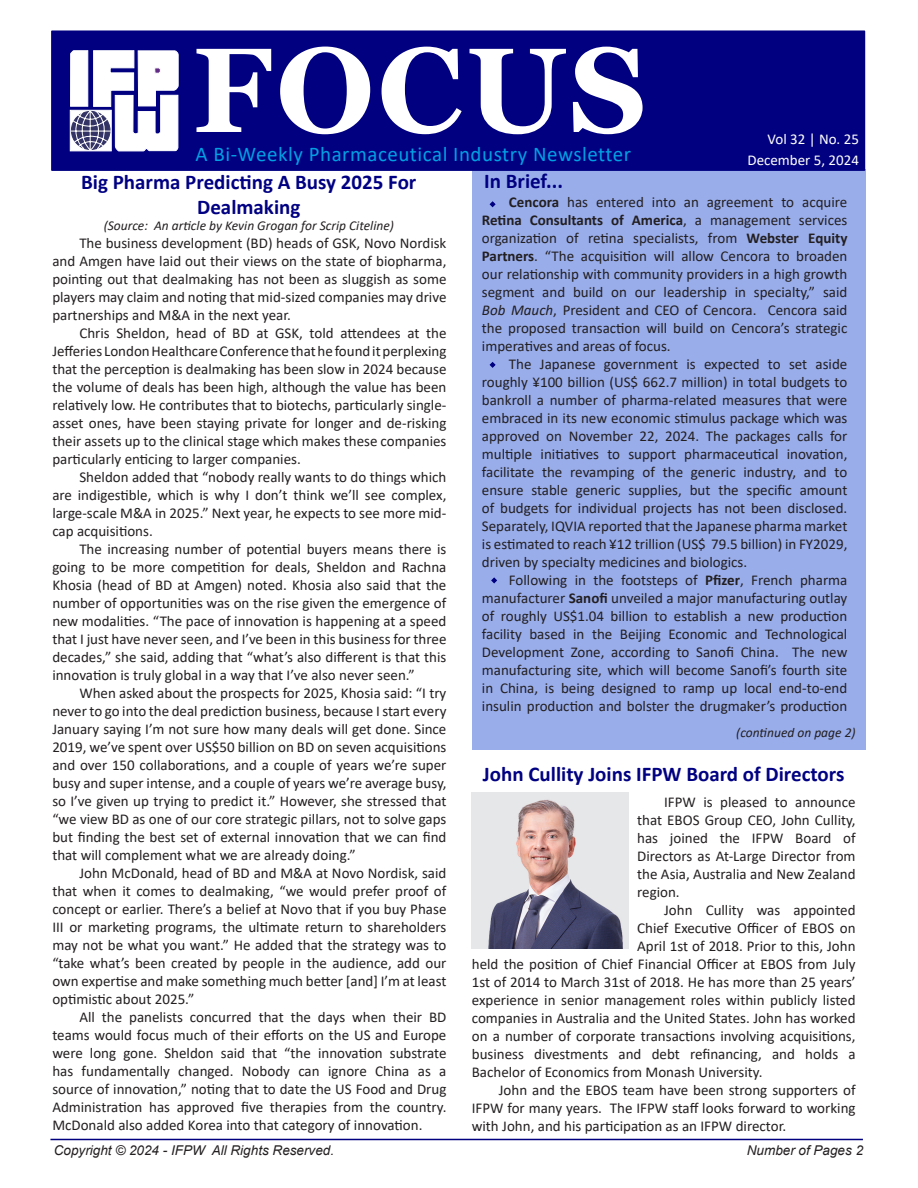
<style>
.page{position:relative;width:918px;height:1188px;background:#fff}
.page>*{position:absolute;margin:0;border:0;box-sizing:border-box;transform-origin:0 0}
.t1{font:700 120px "Georgia";letter-spacing:.025em;color:#fff}
.t2{font:700 21px "Calibri";color:#000082}
.t3{font:21px "Calibri";letter-spacing:.025em;color:#00a1e3}
.t4{font:700 21px "Calibri";color:#000080}
.t5{font:15px/18px "Calibri";color:#231f20;text-align:justify}
.Source{font:15px "Calibri";color:#fff}
.t6{font:italic 13.5px "Calibri";color:#231f20}
.t7{font:italic 13.5px "Arial";color:#231f20}
.s1{font-weight:700}
.s2{font-style:italic}
</style>
<div class="page">
<div style="left:472px;top:169px;width:393px;height:581px;background:#99adeb"></div>
<div style="left:51px;top:30px;width:814px;height:141px;background:#000080;border:2px solid #000080"></div>
<svg style="left:491px;top:577px;width:6px;height:7px"></svg>
<hr style="left:50px;top:1139px;width:813px;height:1px;background:#000080">
<svg style="left:70px;top:50px;width:109px;height:101px;background:#cacae0"></svg>
<svg style="left:489px;top:201px;width:7px;height:7px"></svg>
<svg style="left:489px;top:362px;width:7px;height:6px"></svg>
<img style="left:472px;top:793px;width:156px;height:155px">
<p class="t1" style="left:192px;top:13px;width:456px">FOCUS</p>
<p class="t3" style="left:195px;top:140px;width:437px">A Bi-Weekly Pharmaceutical Industry Newsletter</p>
<p class="Source" style="left:768px;top:128px;width:93px">Vol 32 | No. 25</p>
<p class="Source" style="left:747px;top:149px;width:113px">December 5, 2024</p>
<p class="t2" style="left:81px;top:167px;width:337px">Big Pharma Predicting A Busy 2025 For</p>
<p class="t4" style="left:484px;top:166px;width:80px">In Brief...</p>
<p class="t2" style="left:197px;top:192px;width:105px">Dealmaking</p>
<p class="t6" style="left:104px;top:216px;width:292px">(Source: An article by Kevin Grogan for Scrip Citeline)</p>
<p class="t5" style="left:52px;top:234px;width:396px;text-indent:27px">The business development (BD) heads of GSK, Novo Nordisk and Amgen have laid out their views on the state of biopharma, pointing out that dealmaking has not been as sluggish as some players may claim and noting that mid-sized companies may drive partnerships and M&amp;A in the next year.</p>
<p class="t5" style="left:52px;top:324px;width:396px;text-indent:27px">Chris Sheldon, head of BD at GSK, told attendees at the Jefferies London Healthcare Conference that he found it perplexing that the perception is dealmaking has been slow in 2024 because the volume of deals has been high, although the value has been relatively low. He contributes that to biotechs, particularly single&shy;asset ones, have been staying private for longer and de-risking their assets up to the clinical stage which makes these companies particularly enticing to larger companies.</p>
<p class="t5" style="left:52px;top:468px;width:396px;text-indent:27px">Sheldon added that “nobody really wants to do things which are indigestible, which is why I don’t think we’ll see complex, large-scale M&amp;A in 2025.” Next year, he expects to see more mid&shy;cap acquisitions.</p>
<p class="t5" style="left:52px;top:540px;width:396px;text-indent:27px">The increasing number of potential buyers means there is going to be more competition for deals, Sheldon and Rachna Khosia (head of BD at Amgen) noted. Khosia also said that the number of opportunities was on the rise given the emergence of new modalities. “The pace of innovation is happening at a speed that I just have never seen, and I’ve been in this business for three decades,” she said, adding that “what’s also different is that this innovation is truly global in a way that I’ve also never seen.”</p>
<p class="t5" style="left:52px;top:684px;width:396px;text-indent:27px">When asked about the prospects for 2025, Khosia said: “I try never to go into the deal prediction business, because I start every January saying I’m not sure how many deals will get done. Since 2019, we’ve spent over US$50 billion on BD on seven acquisitions and over 150 collaborations, and a couple of years we’re super busy and super intense, and a couple of years we’re average busy, so I’ve given up trying to predict it.” However, she stressed that “we view BD as one of our core strategic pillars, not to solve gaps but finding the best set of external innovation that we can find that will complement what we are already doing.”</p>
<p class="t5" style="left:52px;top:864px;width:396px;text-indent:27px">John McDonald, head of BD and M&amp;A at Novo Nordisk, said that when it comes to dealmaking, “we would prefer proof of concept or earlier. There’s a belief at Novo that if you buy Phase III or marketing programs, the ultimate return to shareholders may not be what you want.” He added that the strategy was to “take what’s been created by people in the audience, add our own expertise and make something much better [and] I’m at least optimistic about 2025.”</p>
<p class="t5" style="left:52px;top:1008px;width:396px;text-indent:27px">All the panelists concurred that the days when their BD teams would focus much of their efforts on the US and Europe were long gone. Sheldon said that “the innovation substrate has fundamentally changed. Nobody can ignore China as a source of innovation,” noting that to date the US Food and Drug Administration has approved five therapies from the country.<br>McDonald also added Korea into that category of innovation.</p>
<p class="t5" style="left:482px;top:193px;width:367px;text-indent:27px"><span class="s1">Cencora</span> has entered into an agreement to acquire <span class="s1">Retina Consultants of America</span>, a management services organization of retina specialists, from <span class="s1">Webster Equity Partners</span>. “The acquisition will allow Cencora to broaden our relationship with community providers in a high growth segment and build on our leadership in specialty,” said <span class="s2">Bob Mauch</span>, President and CEO of Cencora. Cencora said the proposed transaction will build on Cencora’s strategic imperatives and areas of focus.</p>
<p class="t5" style="left:482px;top:355px;width:367px;text-indent:27px">The Japanese government is expected to set aside roughly ¥100 billion (US$ 662.7 million) in total budgets to bankroll a number of pharma-related measures that were embraced in its new economic stimulus package which was approved on November 22, 2024. The packages calls for multiple initiatives to support pharmaceutical inovation, facilitate the revamping of the generic industry, and to ensure stable generic supplies, but the specific amount of budgets for individual projects has not been disclosed.<br>Separately, IQVIA reported that the Japanese pharma market is estimated to reach ¥12 trillion (US$ 79.5 billion) in FY2029, driven by specialty medicines and biologics.</p>
<p class="t5" style="left:482px;top:571px;width:367px;text-indent:27px">Following in the footsteps of <span class="s1">Pfizer</span>, French pharma manufacturer <span class="s1">Sanofi</span> unveiled a major manufacturing outlay of roughly US$1.04 billion to establish a new production facility based in the Beijing Economic and Technological Development Zone, according to Sanofi China. The new manufacturing site, which will become Sanofi’s fourth site in China, is being designed to ramp up local end-to-end insulin production and bolster the drugmaker’s production</p>
<p class="t6" style="left:736px;top:723px;width:121px">(continued on page 2)</p>
<p class="t2" style="left:483px;top:759px;width:363px">John Cullity Joins IFPW Board of Directors</p>
<p class="t5" style="left:637px;top:793px;width:220px;text-indent:27px">IFPW is pleased to announce that EBOS Group CEO, John Cullity, has joined the IFPW Board of Directors as At-Large Director from the Asia, Australia and New Zealand region.</p>
<p class="t5" style="left:664px;top:901px;width:193px">John Cullity was appointed</p>
<p class="t5" style="left:637px;top:919px;width:220px">Chief Executive Officer of EBOS on</p>
<p class="t5" style="left:637px;top:937px;width:220px">April 1st of 2018. Prior to this, John</p>
<p class="t5" style="left:472px;top:955px;width:385px">held the position of Chief Financial Officer at EBOS from July</p>
<p class="t5" style="left:472px;top:973px;width:385px">1st of 2014 to March 31st of 2018. He has more than 25 years’</p>
<p class="t5" style="left:472px;top:991px;width:385px">experience in senior management roles within publicly listed</p>
<p class="t5" style="left:472px;top:1009px;width:385px">companies in Australia and the United States. John has worked</p>
<p class="t5" style="left:472px;top:1027px;width:385px">on a number of corporate transactions involving acquisitions,</p>
<p class="t5" style="left:472px;top:1045px;width:385px">business divestments and debt refinancing, and holds a</p>
<p class="t5" style="left:472px;top:1063px;width:292px">Bachelor of Economics from Monash University.</p>
<p class="t5" style="left:472px;top:1081px;width:385px;text-indent:27px">John and the EBOS team have been strong supporters of IFPW for many years. The IFPW staff looks forward to working with John, and his participation as an IFPW director.</p>
<p class="t7" style="left:54px;top:1142px;width:282px">Copyright © 2024 - IFPW All Rights Reserved.</p>
<p class="t7" style="left:747px;top:1142px;width:118px">Number of Pages 2</p>
</div>
